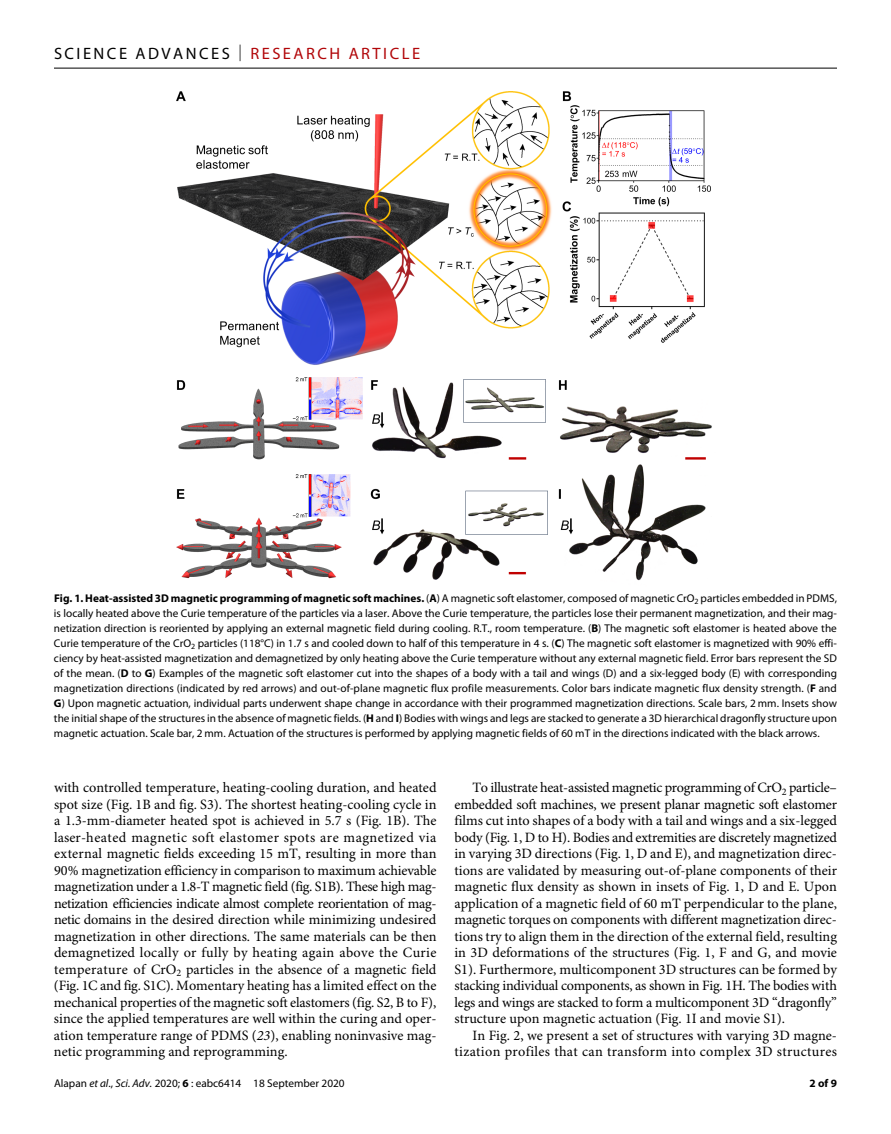
<style>
.page{position:relative;width:891px;height:1134px;background:#fff}
.page>*{position:absolute;margin:0;border:0;box-sizing:border-box;transform-origin:0 0}
.t1{font:16.5px "Myriad Pro";letter-spacing:.15em;color:#000}
.t2{font:14.25px/16.5px "Minion Pro";color:#000;text-align:justify}
.t3{font:14.25px/16.5px "Minion Pro";letter-spacing:.025em;color:#000;text-align:right}
.t4{font:11.25px/15px "Myriad Pro";color:#000;text-align:justify}
.t5{font:700 11.25px "Myriad Pro";color:#000}
.s1{font-weight:300}
.s2{color:#b10508}
.s3{font-weight:700}
.s4{font-style:italic}
</style>
<div class="page">
<hr style="left:54px;top:68px;width:783px;height:1px;background:#000">
<img style="left:176px;top:91px;width:536px;height:490px">
<p class="t1" style="left:54px;top:40px;width:368px">SCIENCE ADVANCES <span class="s1">|</span> <span class="s2">RESEARCH ARTICLE</span></p>
<p class="t4" style="left:54px;top:591px;width:785px"><span class="s3">Fig. 1. Heat-assisted 3D magnetic programming of magnetic soft machines.</span> (<span class="s3">A</span>) A magnetic soft elastomer, composed of magnetic CrO<sub>2</sub> particles embedded in PDMS, is locally heated above the Curie temperature of the particles via a laser. Above the Curie temperature, the particles lose their permanent magnetization, and their mag&shy;netization direction is reoriented by applying an external magnetic field during cooling. R.T., room temperature. (<span class="s3">B</span>) The magnetic soft elastomer is heated above the Curie temperature of the CrO<sub>2</sub> particles (118°C) in 1.7 s and cooled down to half of this temperature in 4 s. (<span class="s3">C</span>) The magnetic soft elastomer is magnetized with 90% effi&shy;ciency by heat-assisted magnetization and demagnetized by only heating above the Curie temperature without any external magnetic field. Error bars represent the SD of the mean. (<span class="s3">D</span> to <span class="s3">G</span>) Examples of the magnetic soft elastomer cut into the shapes of a body with a tail and wings (D) and a six-legged body (E) with corresponding magnetization directions (indicated by red arrows) and out-of-plane magnetic flux profile measurements. Color bars indicate magnetic flux density strength. (<span class="s3">F</span> and <span class="s3">G</span>) Upon magnetic actuation, individual parts underwent shape change in accordance with their programmed magnetization directions. Scale bars, 2 mm. Insets show the initial shape of the structures in the absence of magnetic fields. (<span class="s3">H</span> and <span class="s3">I</span>) Bodies with wings and legs are stacked to generate a 3D hierarchical dragonfly structure upon magnetic actuation. Scale bar, 2 mm. Actuation of the structures is performed by applying magnetic fields of 60 mT in the directions indicated with the black arrows.</p>
<p class="t2" style="left:54px;top:781px;width:384px">with controlled temperature, heating-cooling duration, and heated spot size (Fig. 1B and fig. S3). The shortest heating-cooling cycle in a 1.3-mm-diameter heated spot is achieved in 5.7 s (Fig. 1B). The laser-heated magnetic soft elastomer spots are magnetized via external magnetic fields exceeding 15 mT, resulting in more than 90% magnetization efficiency in comparison to maximum achievable magnetization under a 1.8-T magnetic field (fig. S1B). These high mag&shy;netization efficiencies indicate almost complete reorientation of mag&shy;netic domains in the desired direction while minimizing undesired magnetization in other directions. The same materials can be then demagnetized locally or fully by heating again above the Curie temperature of CrO<sub>2</sub> particles in the absence of a magnetic field (Fig. 1C and fig. S1C). Momentary heating has a limited effect on the mechanical properties of the magnetic soft elastomers (fig. S2, B to F), since the applied temperatures are well within the curing and oper&shy;ation temperature range of PDMS (<span class="s4">23</span>), enabling noninvasive mag&shy;netic programming and reprogramming.</p>
<p class="t2" style="left:455px;top:781px;width:384px;text-indent:18px">To illustrate heat-assisted magnetic programming of CrO<sub>2</sub> particle– embedded soft machines, we present planar magnetic soft elastomer films cut into shapes of a body with a tail and wings and a six-legged body (Fig. 1, D to H). Bodies and extremities are discretely magnetized in varying 3D directions (Fig. 1, D and E), and magnetization direc&shy;tions are validated by measuring out-of-plane components of their magnetic flux density as shown in insets of Fig. 1, D and E. Upon application of a magnetic field of 60 mT perpendicular to the plane, magnetic torques on components with different magnetization direc&shy;tions try to align them in the direction of the external field, resulting in 3D deformations of the structures (Fig. 1, F and G, and movie S1). Furthermore, multicomponent 3D structures can be formed by stacking individual components, as shown in Fig. 1H. The bodies with legs and wings are stacked to form a multicomponent 3D “dragonfly” structure upon magnetic actuation (Fig. 1I and movie S1).</p>
<p class="t3" style="left:455px;top:1028px;width:384px">In Fig. 2, we present a set of structures with varying 3D magne&shy;tization profiles that can transform into complex 3D structures</p>
<p class="t4" style="left:54px;top:1076px;width:292px">Alapan <span class="s4">et al</span>., <span class="s4">Sci. Adv.</span> 2020; <span class="s3">6</span> : eabc6414 18 September 2020</p>
<p class="t5" style="left:810px;top:1074px;width:29px">2 of 9</p>
</div>
